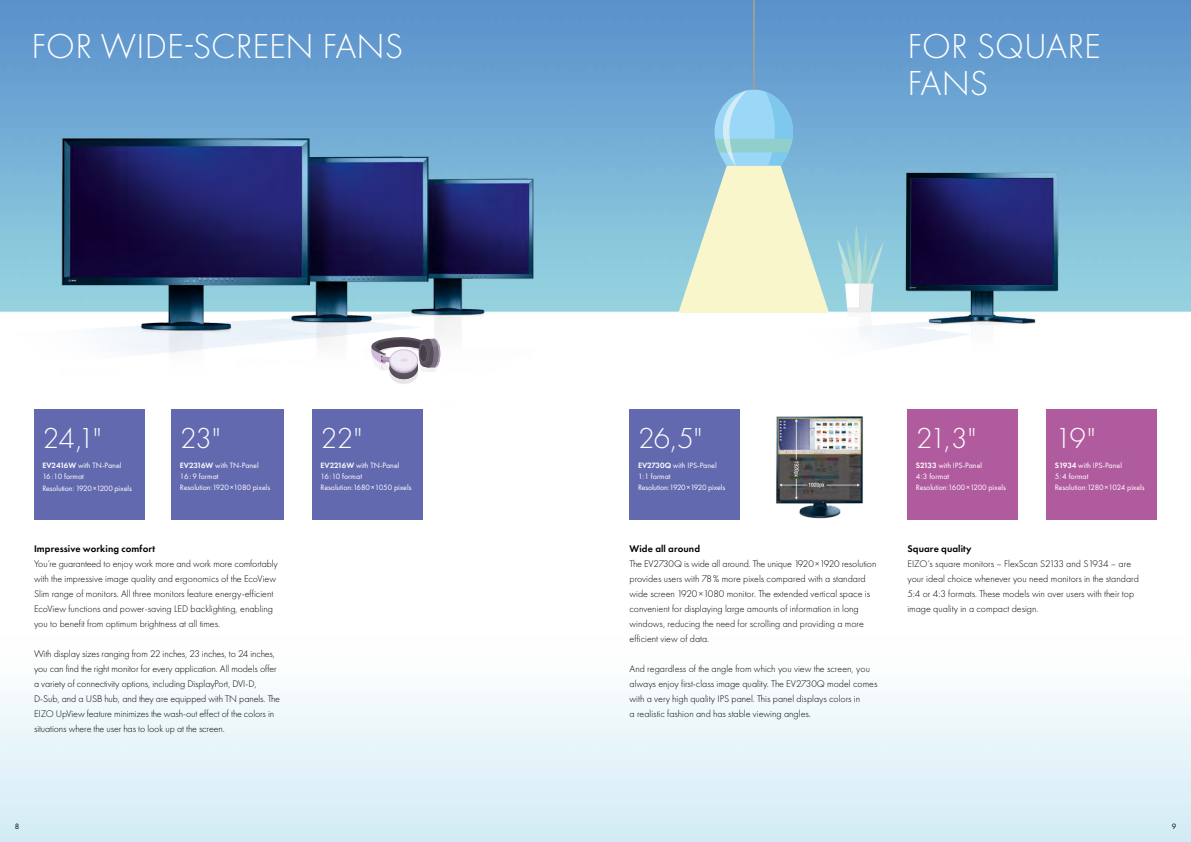
<style>
.page{position:relative;width:1191px;height:842px;background:#fff}
.page>*{position:absolute;margin:0;border:0;box-sizing:border-box;transform-origin:0 0}
.t1{font:300 36px/37.5px "Futura New";color:#fff}
.t2{font:300 30px "Futura New";letter-spacing:-.03em;color:#fff}
.t3{font:300 10px/15px "Futura New";color:#000}
.t4{font:10px "Futura New Demi";letter-spacing:.01em;color:#000}
.t5{font:8px/11px "Futura New";letter-spacing:-.01em;color:#fff}
.t6{font:8px "Futura New";color:#000}
.s1{font-family:"Futura New Demi"}
</style>
<div class="page">
<img style="left:0;top:0;width:1191px;height:842px">
<img style="left:775px;top:415px;width:88px;height:103px">
<hr style="left:753px;top:0;width:1px;height:90px;background:#9c9d9d">
<img style="left:6px;top:6px;width:1155px;height:403px">
<div style="left:34px;top:409px;width:111px;height:111px;background:#6269af"></div>
<div style="left:629px;top:409px;width:111px;height:111px;background:#6269af"></div>
<div style="left:171px;top:409px;width:112px;height:111px;background:#6269af"></div>
<div style="left:312px;top:409px;width:111px;height:111px;background:#6269af"></div>
<div style="left:907px;top:409px;width:111px;height:111px;background:#b15b9f"></div>
<div style="left:1046px;top:409px;width:111px;height:111px;background:#b15b9f"></div>
<h1 class="t1" style="left:32px;top:28px;width:373px">FOR WIDE-SCREEN FANS</h1>
<h1 class="t1" style="left:907px;top:27px;width:195px">FOR SQUARE<br>FANS</h1>
<h2 class="t2" style="left:43px;top:421px;width:60px">24,1"</h2>
<p class="t5" style="left:43px;top:460px;width:91px;line-height:11.3px"><span class="s1">EV2416W</span> with TN-Panel<br>16:10 format<br>Resolution: 1920×1200 pixels</p>
<h2 class="t2" style="left:180px;top:421px;width:42px">23"</h2>
<p class="t5" style="left:180px;top:460px;width:92px"><span class="s1">EV2316W</span> with TN-Panel<br>16:9 format<br>Resolution:1920×1080 pixels</p>
<p class="t4" style="left:34px;top:542px;width:123px">Impressive working comfort</p>
<p class="t3" style="left:34px;top:556px;width:245px">You’re guaranteed to enjoy work more and work more comfortably with the impressive image quality and ergonomics of the EcoView Slim range of monitors. All three monitors feature energy-efficient EcoView functions and power-saving LED backlighting, enabling you to benefit from optimum brightness at all times.</p>
<p class="t3" style="left:34px;top:646px;width:247px">With display sizes ranging from 22 inches, 23 inches, to 24 inches, you can find the right monitor for every application. All models offer a variety of connectivity options, including DisplayPort, DVI-D, D-Sub, and a USB hub, and they are equipped with TN panels. The EIZO UpView feature minimizes the wash-out effect of the colors in situations where the user has to look up at the screen.</p>
<h2 class="t2" style="left:321px;top:421px;width:43px">22"</h2>
<p class="t5" style="left:320px;top:460px;width:92px"><span class="s1">EV2216W</span> with TN-Panel<br>16:10 format<br>Resolution:1680×1050 pixels</p>
<h2 class="t2" style="left:638px;top:421px;width:65px">26,5"</h2>
<p class="t5" style="left:638px;top:460px;width:89px"><span class="s1">EV2730Q</span> with IPS-Panel<br>1:1 format<br>Resolution:1920×1920 pixels</p>
<p class="t4" style="left:629px;top:542px;width:72px">Wide all around</p>
<p class="t3" style="left:629px;top:556px;width:248px">The EV2730Q is wide all around. The unique 1920×1920 resolution provides users with 78% more pixels compared with a standard wide screen 1920×1080 monitor. The extended vertical space is convenient for displaying large amounts of information in long windows, reducing the need for scrolling and providing a more efficient view of data.</p>
<p class="t3" style="left:629px;top:661px;width:249px">And regardless of the angle from which you view the screen, you always enjoy first-class image quality. The EV2730Q model comes with a very high quality IPS panel. This panel displays colors in<br>a realistic fashion and has stable viewing angles.</p>
<h2 class="t2" style="left:916px;top:421px;width:62px">21,3"</h2>
<p class="t5" style="left:916px;top:460px;width:91px"><span class="s1">S2133</span> with IPS-Panel<br>4:3 format<br>Resolution:1600×1200 pixels</p>
<h2 class="t2" style="left:1055px;top:421px;width:42px">19"</h2>
<p class="t5" style="left:1054px;top:460px;width:91px"><span class="s1">S1934</span> with IPS-Panel<br>5:4 format<br>Resolution:1280×1024 pixels</p>
<p class="t4" style="left:907px;top:542px;width:66px">Square quality</p>
<p class="t3" style="left:907px;top:556px;width:233px">EIZO’s square monitors – FlexScan S2133 and S1934 – are your ideal choice whenever you need monitors in the standard 5:4 or 4:3 formats. These models win over users with their top image quality in a compact design.</p>
<p class="t6" style="left:15px;top:822px;width:6px">8</p>
<p class="t6" style="left:1171px;top:822px;width:6px">9</p>
</div>
